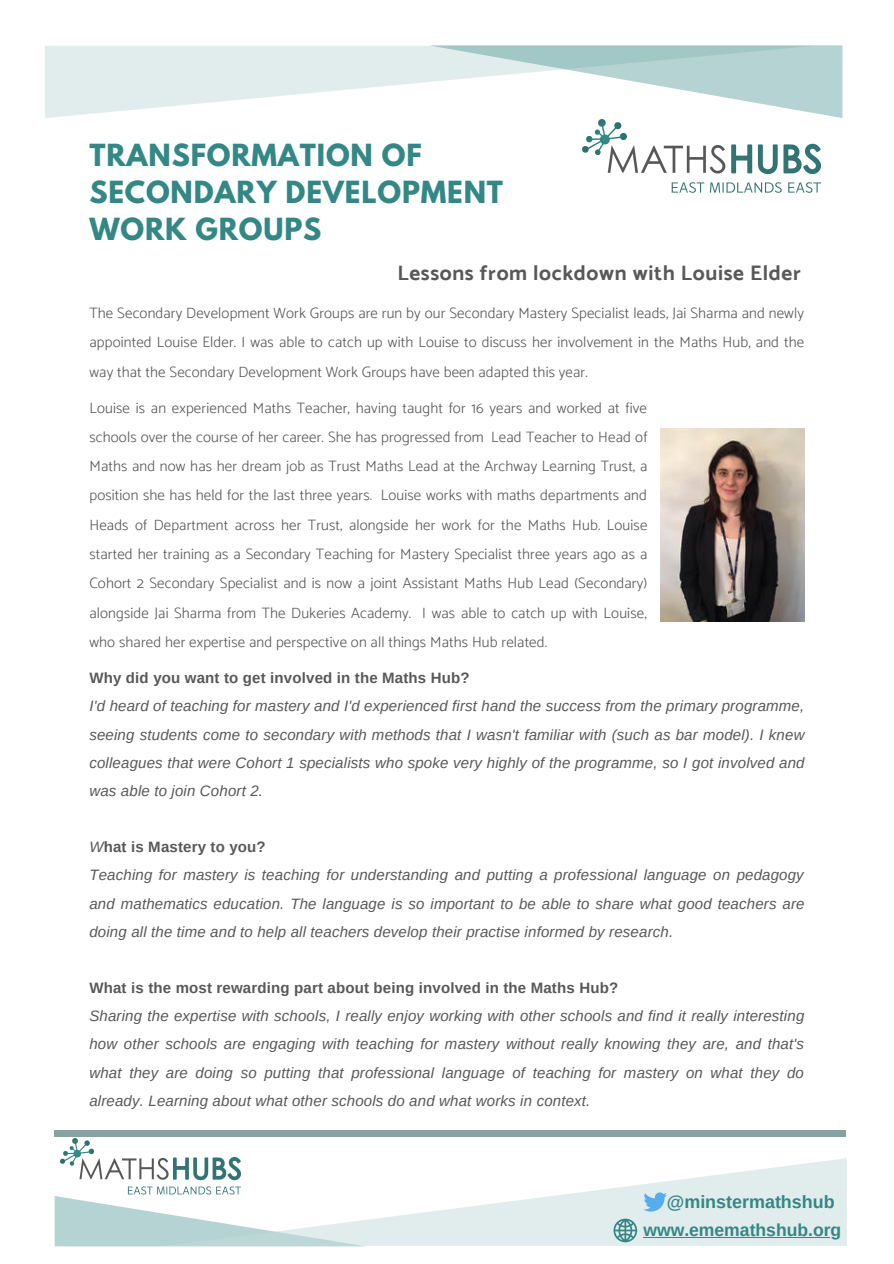
<style>
.page{position:relative;width:894px;height:1264px;background:#fff}
.page>*{position:absolute;margin:0;border:0;box-sizing:border-box;transform-origin:0 0}
.t1{font:700 27px/37.2px "League Spartan";letter-spacing:.03em;color:#338784}
.t2{font:700 21px "Catamaran";letter-spacing:.03em;color:#585858}
.t3{font:700 17.85px "Arimo";color:#338784}
.t4{font:700 17.55px "Arimo";color:#338784}
.t5{font:300 15px/29.2px "Catamaran";letter-spacing:.01em;color:#585858;text-align:justify}
.t6{font:italic 15px/28.2px "Arimo";letter-spacing:.01em;color:#585858;text-align:justify}
.t7{font:700 15px "Arimo";letter-spacing:.01em;color:#585858}
.s1{font-weight:400;font-style:italic}
</style>
<div class="page">
<svg style="left:55px;top:1196px;width:311px;height:50px"></svg>
<svg style="left:163px;top:1158px;width:683px;height:87px;fill:#e1ecec"></svg>
<img style="left:60px;top:1138px;width:180px;height:58px">
<div style="left:55px;top:1130px;width:790px;height:6px;background:#87a3a1"></div>
<svg style="left:613px;top:1218px;width:24px;height:24px"></svg>
<svg style="left:643px;top:1192px;width:23px;height:19px"></svg>
<hr style="left:643px;top:1237px;width:198px;height:1px;background:#338784">
<svg style="left:45px;top:46px;width:383px;height:72px;fill:#e1ecec"></svg>
<svg style="left:428px;top:45px;width:414px;height:73px"></svg>
<img style="left:582px;top:120px;width:238px;height:73px">
<img style="left:660px;top:429px;width:144px;height:192px">
<p class="t1" style="left:89px;top:139px;width:415px">TRANSFORMATION OF<br>SECONDARY DEVELOPMENT<br>WORK GROUPS</p>
<p class="t2" style="left:397px;top:260px;width:405px">Lessons from lockdown with Louise Elder</p>
<p class="t5" style="left:89px;top:298px;width:716px">The Secondary Development Work Groups are run by our Secondary Mastery Specialist leads, Jai Sharma and newly appointed Louise Elder. I was able to catch up with Louise to discuss her involvement in the Maths Hub, and the way that the Secondary Development Work Groups have been adapted this year.</p>
<p class="t5" style="left:89px;top:393px;width:559px">Louise is an experienced Maths Teacher, having taught for 16 years and worked at five schools over the course of her career. She has progressed from Lead Teacher to Head of Maths and now has her dream job as Trust Maths Lead at the Archway Learning Trust, a position she has held for the last three years. Louise works with maths departments and Heads of Department across her Trust, alongside her work for the Maths Hub. Louise started her training as a Secondary Teaching for Mastery Specialist three years ago as a Cohort 2 Secondary Specialist and is now a joint Assistant Maths Hub Lead (Secondary) alongside Jai Sharma from The Dukeries Academy. I was able to catch up with Louise, who shared her expertise and perspective on all things Maths Hub related.</p>
<p class="t7" style="left:89px;top:669px;width:381px">Why did you want to get involved in the Maths Hub?</p>
<p class="t6" style="left:89px;top:692px;width:716px">I'd heard of teaching for mastery and I'd experienced first hand the success from the primary programme, seeing students come to secondary with methods that I wasn't familiar with (such as bar model). I knew colleagues that were Cohort 1 specialists who spoke very highly of the programme, so I got involved and was able to join Cohort 2.</p>
<p class="t7" style="left:89px;top:838px;width:178px"><span class="s1">W</span>hat is Mastery to you?</p>
<p class="t6" style="left:89px;top:861px;width:716px">Teaching for mastery is teaching for understanding and putting a professional language on pedagogy and mathematics education. The language is so important to be able to share what good teachers are doing all the time and to help all teachers develop their practise informed by research.</p>
<p class="t7" style="left:89px;top:979px;width:530px">What is the most rewarding part about being involved in the Maths Hub?</p>
<p class="t6" style="left:89px;top:1001px;width:716px">Sharing the expertise with schools, I really enjoy working with other schools and find it really interesting how other schools are engaging with teaching for mastery without really knowing they are, and that's what they are doing so putting that professional language of teaching for mastery on what they do already. Learning about what other schools do and what works in context.</p>
<p class="t3" style="left:666px;top:1191px;width:169px">@minstermathshub</p>
<p class="t4" style="left:643px;top:1220px;width:199px">www.ememathshub.org</p>
</div>
